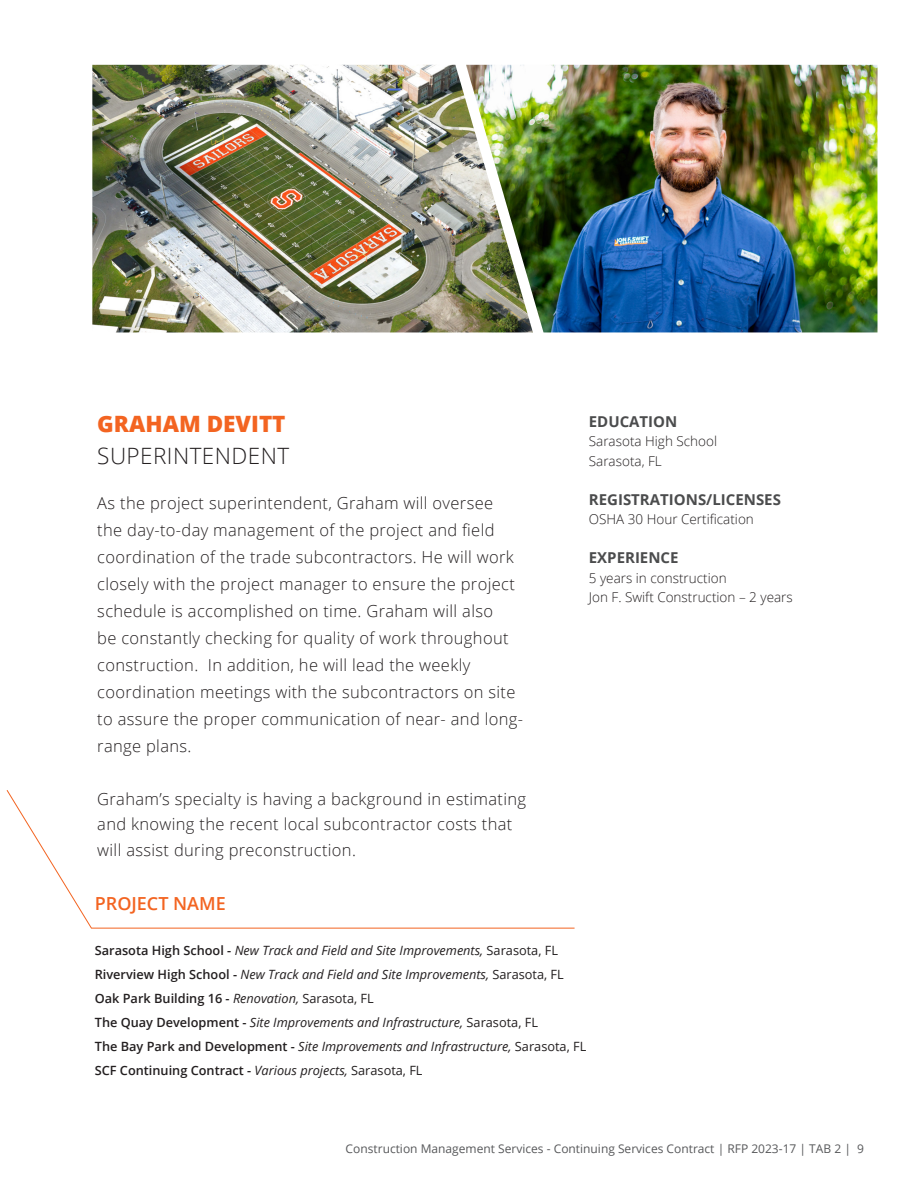
<style>
.page{position:relative;width:918px;height:1188px;background:#fff}
.page>*{position:absolute;margin:0;border:0;box-sizing:border-box;transform-origin:0 0}
.t1{font:300 22.5px "Open Sans";letter-spacing:.02em;color:#231f20}
.t2{font:800 22.5px "Open Sans";color:#f36421}
.t3{font:600 18px "Open Sans";color:#f36421}
.t4{font:300 16.5px/27px "Open Sans";letter-spacing:.02em;color:#231f20}
.t5{font:700 15px "Open Sans";color:#4b4c4d}
.t6{font:300 13.5px/19.5px "Open Sans";color:#231f20}
.t7{font:italic 12.75px/24px "Open Sans";color:#231f20}
.t8{font:12px "Open Sans";color:#57585a}
.s1{font-weight:600;font-style:normal}
.s2{font-style:normal}
</style>
<div class="page">
<svg style="left:6px;top:790px;width:569px;height:139px"></svg>
<img style="left:533px;top:65px;width:345px;height:267px">
<img style="left:92px;top:65px;width:441px;height:267px">
<h1 class="t2" style="left:97px;top:407px;width:190px">GRAHAM DEVITT</h1>
<h1 class="t1" style="left:97px;top:440px;width:193px">SUPERINTENDENT</h1>
<p class="t4" style="left:97px;top:489px;width:427px">As the project superintendent, Graham will oversee<br>the day-to-day management of the project and field coordination of the trade subcontractors. He will work closely with the project manager to ensure the project schedule is accomplished on time. Graham will also<br>be constantly checking for quality of work throughout construction. In addition, he will lead the weekly coordination meetings with the subcontractors on site to assure the proper communication of near- and long&shy;range plans.</p>
<p class="t4" style="left:97px;top:785px;width:430px;line-height:25.5px">Graham’s specialty is having a background in estimating and knowing the recent local subcontractor costs that will assist during preconstruction.</p>
<p class="t5" style="left:589px;top:411px;width:90px">EDUCATION</p>
<p class="t6" style="left:589px;top:431px;width:130px">Sarasota High School<br>Sarasota, FL</p>
<p class="t5" style="left:589px;top:489px;width:194px">REGISTRATIONS/LICENSES</p>
<p class="t6" style="left:589px;top:509px;width:166px">OSHA 30 Hour Certification</p>
<p class="t5" style="left:589px;top:547px;width:91px">EXPERIENCE</p>
<p class="t6" style="left:589px;top:568px;width:205px">5 years in construction<br>Jon F. Swift Construction – 2 years</p>
<p class="t3" style="left:95px;top:891px;width:133px">PROJECT NAME</p>
<p class="t7" style="left:95px;top:938px;width:493px"><span class="s1">Sarasota High School -</span> New Track and Field and Site Improvements, <span class="s2">Sarasota, FL </span><span class="s1">Riverview High School -</span> New Track and Field and Site Improvements, <span class="s2">Sarasota, FL </span><span class="s1">Oak Park Building 16 -</span> Renovation, <span class="s2">Sarasota, FL<br></span><span class="s1">The Quay Development -</span> Site Improvements and Infrastructure, <span class="s2">Sarasota, FL<br></span><span class="s1">The Bay Park and Development -</span> Site Improvements and Infrastructure, <span class="s2">Sarasota, FL </span><span class="s1">SCF Continuing Contract -</span> Various projects, <span class="s2">Sarasota, FL</span></p>
<p class="t8" style="left:346px;top:1140px;width:520px">Construction Management Services - Continuing Services Contract | RFP 2023-17 | TAB 2 | 9</p>
</div>
